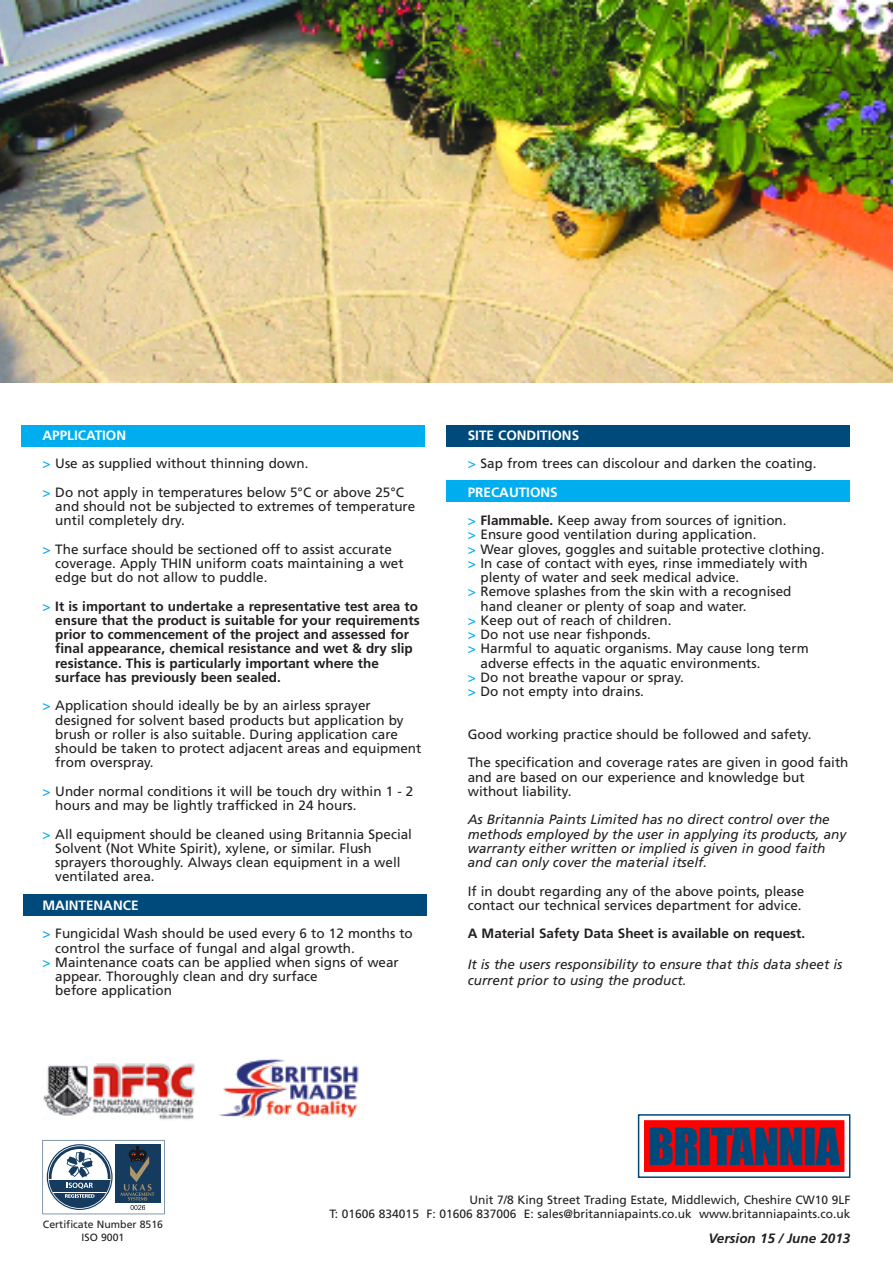
<style>
.page{position:relative;width:893px;height:1263px;background:#fff}
.page>*{position:absolute;margin:0;border:0;box-sizing:border-box;transform-origin:0 0}
.t1{font:47.25px "Impact";letter-spacing:-.015em;color:#00497b}
.t2{font:13.5px/14.2px "Frutiger";color:#231f20}
.t3{font:700 13.5px/14.2px "Frutiger";color:#231f20}
.t4{font:italic 13.5px/14.2px "Frutiger";color:#231f20}
.t5{font:italic 700 13.5px "Frutiger";color:#231f20}
.t6{font:12px/14.4px "Frutiger";color:#231f20;text-align:right}
.t7{font:10.5px/12.6px "Frutiger";color:#231f20;text-align:center}
.s1{font-weight:700;color:#fff}
.s2{color:#00aeef}
.s3{font-weight:400;color:#00aeef}
.s4{font-weight:700}
</style>
<div class="page">
<div style="left:446px;top:480px;width:404px;height:22px;background:#00aeef"></div>
<div style="left:23px;top:895px;width:404px;height:21px;background:#00497b"></div>
<div style="left:446px;top:425px;width:404px;height:21px;background:#00497b"></div>
<div style="left:21px;top:425px;width:404px;height:21px;background:#00aeef"></div>
<div style="left:644px;top:1120px;width:200px;height:52px;background:#f00"></div>
<div style="left:638px;top:1114px;width:212px;height:64px;border:6px solid #fff"></div>
<div style="left:638px;top:1114px;width:212px;height:64px;border:2px solid #00497b"></div>
<img style="left:0;top:0;width:893px;height:383px">
<img style="left:43px;top:1064px;width:152px;height:56px">
<svg style="left:43px;top:1140px;width:122px;height:74px"></svg>
<img style="left:219px;top:1059px;width:140px;height:59px">
<p class="t2" style="left:43px;top:422px;width:363px;line-height:28.5px"><span class="s1">APPLICATION<br></span><span class="s2">&gt;</span> Use as supplied without thinning down.<br><span class="s2">&gt;</span> Do not apply in temperatures below 5°C or above 25°C</p>
<p class="t2" style="left:55px;top:500px;width:362px">and should not be subjected to extremes of temperature until completely dry.</p>
<p class="t2" style="left:55px;top:543px;width:350px;text-indent:-13px"><span class="s2">&gt;</span> The surface should be sectioned off to assist accurate coverage. Apply THIN uniform coats maintaining a wet edge but do not allow to puddle.</p>
<p class="t3" style="left:55px;top:600px;width:366px;text-indent:-13px"><span class="s3">&gt;</span> It is important to undertake a representative test area to ensure that the product is suitable for your requirements prior to commencement of the project and assessed for final appearance, chemical resistance and wet &amp; dry slip resistance. This is particularly important where the surface has previously been sealed.</p>
<p class="t2" style="left:55px;top:700px;width:368px;text-indent:-13px"><span class="s2">&gt;</span> Application should ideally be by an airless sprayer designed for solvent based products but application by brush or roller is also suitable. During application care should be taken to protect adjacent areas and equipment from overspray.</p>
<p class="t2" style="left:55px;top:785px;width:360px;text-indent:-13px"><span class="s2">&gt;</span> Under normal conditions it will be touch dry within 1 - 2 hours and may be lightly trafficked in 24 hours.</p>
<p class="t2" style="left:55px;top:828px;width:358px;text-indent:-13px"><span class="s2">&gt;</span> All equipment should be cleaned using Britannia Special Solvent (Not White Spirit), xylene, or similar. Flush sprayers thoroughly. Always clean equipment in a well ventilated area.</p>
<p class="t2" style="left:43px;top:892px;width:372px;line-height:28.5px"><span class="s1">MAINTENANCE<br></span><span class="s2">&gt;</span> Fungicidal Wash should be used every 6 to 12 months to</p>
<p class="t2" style="left:55px;top:942px;width:301px">control the surface of fungal and algal growth.</p>
<p class="t2" style="left:43px;top:956px;width:358px"><span class="s2">&gt;</span> Maintenance coats can be applied when signs of wear</p>
<p class="t2" style="left:55px;top:970px;width:264px">appear. Thoroughly clean and dry surface</p>
<p class="t2" style="left:55px;top:985px;width:118px">before application</p>
<p class="t2" style="left:468px;top:422px;width:350px;line-height:28.5px"><span class="s1">SITE CONDITIONS<br></span><span class="s2">&gt;</span> Sap from trees can discolour and darken the coating.<br><span class="s1">PRECAUTIONS<br></span><span class="s2">&gt;</span> <span class="s4">Flammable.</span> Keep away from sources of ignition.</p>
<p class="t2" style="left:468px;top:529px;width:290px"><span class="s2">&gt;</span> Ensure good ventilation during application.</p>
<p class="t2" style="left:468px;top:543px;width:358px"><span class="s2">&gt;</span> Wear gloves, goggles and suitable protective clothing.</p>
<p class="t2" style="left:468px;top:557px;width:341px"><span class="s2">&gt;</span> In case of contact with eyes, rinse immediately with</p>
<p class="t2" style="left:480px;top:571px;width:260px">plenty of water and seek medical advice.</p>
<p class="t2" style="left:468px;top:586px;width:325px"><span class="s2">&gt;</span> Remove splashes from the skin with a recognised</p>
<p class="t2" style="left:480px;top:600px;width:268px">hand cleaner or plenty of soap and water.</p>
<p class="t2" style="left:468px;top:614px;width:205px"><span class="s2">&gt;</span> Keep out of reach of children.</p>
<p class="t2" style="left:468px;top:628px;width:185px"><span class="s2">&gt;</span> Do not use near fishponds.</p>
<p class="t2" style="left:468px;top:643px;width:342px"><span class="s2">&gt;</span> Harmful to aquatic organisms. May cause long term</p>
<p class="t2" style="left:480px;top:657px;width:281px">adverse effects in the aquatic environments.</p>
<p class="t2" style="left:468px;top:671px;width:218px"><span class="s2">&gt;</span> Do not breathe vapour or spray.</p>
<p class="t2" style="left:468px;top:685px;width:178px"><span class="s2">&gt;</span> Do not empty into drains.</p>
<p class="t2" style="left:468px;top:721px;width:382px;line-height:28.5px">Good working practice should be followed and safety.<br>The specification and coverage rates are given in good faith</p>
<p class="t2" style="left:468px;top:771px;width:338px">and are based on our experience and knowledge but without liability.</p>
<p class="t4" style="left:468px;top:814px;width:380px">As Britannia Paints Limited has no direct control over the methods employed by the user in applying its products, any warranty either written or implied is given in good faith and can only cover the material itself.</p>
<p class="t2" style="left:468px;top:885px;width:338px">If in doubt regarding any of the above points, please contact our technical services department for advice.</p>
<p class="t3" style="left:468px;top:928px;width:339px">A Material Safety Data Sheet is available on request.</p>
<p class="t4" style="left:468px;top:957px;width:376px;line-height:16.2px">It is the users responsibility to ensure that this data sheet is current prior to using the product.</p>
<h1 class="t1" style="left:648px;top:1121px;width:193px">BRITANNIA</h1>
<p class="t7" style="left:43px;top:1219px;width:122px">Certificate Number 8516<br>ISO 9001</p>
<p class="t6" style="left:329px;top:1193px;width:523px">Unit 7/8 King Street Trading Estate, Middlewich, Cheshire CW10 9LF<br>T: 01606 834015 F: 01606 837006 E: sales@britanniapaints.co.uk www.britanniapaints.co.uk</p>
<p class="t5" style="left:708px;top:1233px;width:144px">Version 15 / June 2013</p>
</div>
